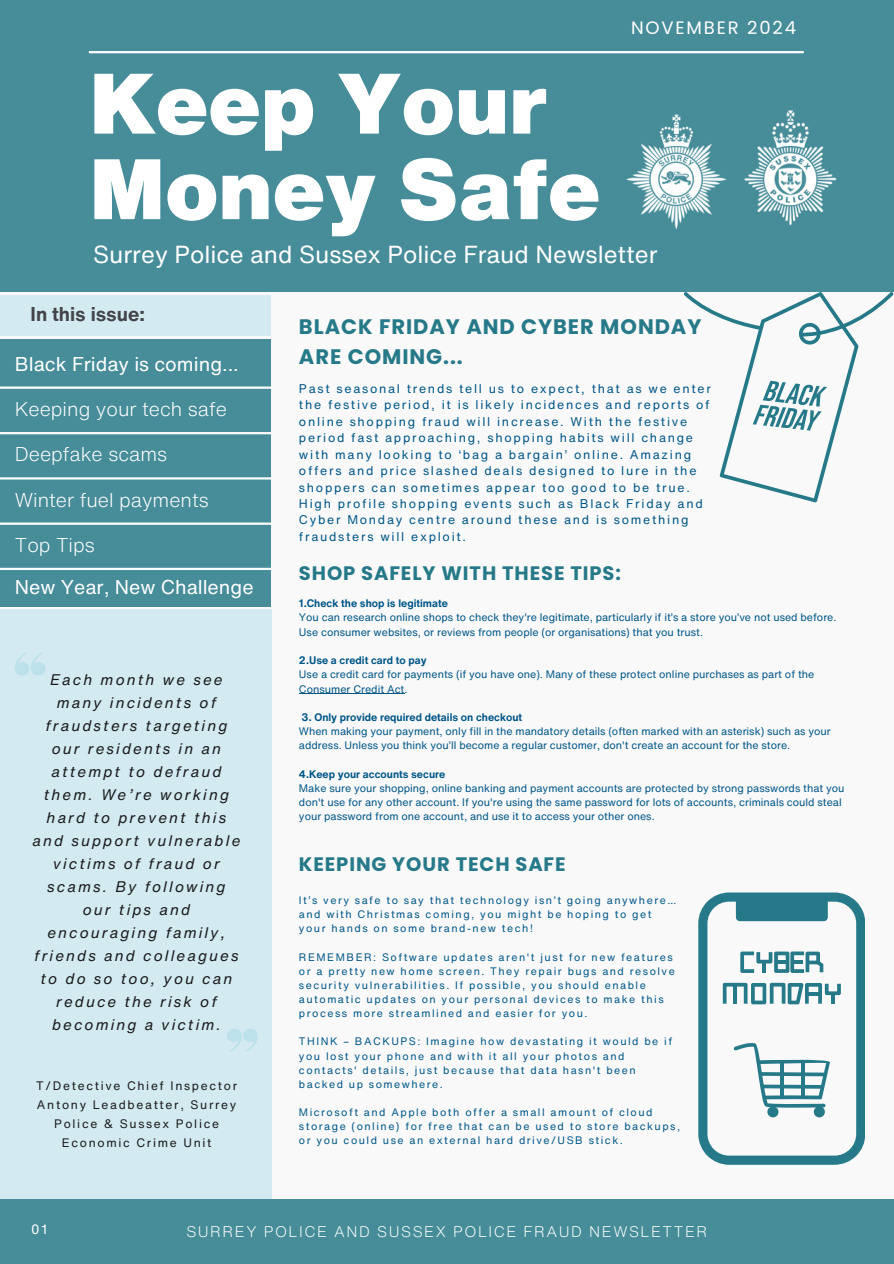
<style>
.page{position:relative;width:894px;height:1264px;background:#fff}
.page>*{position:absolute;margin:0;border:0;box-sizing:border-box;transform-origin:0 0}
.t1{font:900 84px/85.5px "Helvetica Now Text";color:#fff}
.t2{font:24px "Helvetica Now Text";color:#fff}
.t3{font:700 21px/29.2px "Poppins";letter-spacing:.045em;color:#267988}
.t4{font:300 19.5px "Helvetica Now Text";color:#fff}
.t5{font:700 19.5px "Poppins";letter-spacing:.045em;color:#267988}
.t6{font:19.5px "Helvetica Now Text";color:#fff}
.t7{font:700 19.5px "Helvetica Now Text";color:#424449}
.t8{font:18px "Poppins";letter-spacing:.1em;color:#fff}
.t9{font:italic 15px/23px "Helvetica Now Text";letter-spacing:.14em;color:#1a1b1e;text-align:center}
.t10{font:300 15px "Helvetica Now Text";letter-spacing:.1em;color:#fff}
.t11{font:13.2px "Helvetica Now Text";color:#fff}
.t12{font:12.3px/16.4px "Helvetica Now Text";letter-spacing:.14em;color:#005687}
.t13{font:12px/19px "Helvetica Now Text";letter-spacing:.14em;color:#1a1b1e;text-align:center}
.t14{font:10.65px/14.2px "Helvetica Now Text";color:#005687}
.t15{font:10.65px/14.1px "Helvetica Now Text";letter-spacing:.14em;color:#005687}
.t16{font:700 10.65px "Helvetica Now Text";color:#005687}
</style>
<div class="page">
<div style="left:0;top:0;width:893px;height:1263px;background:#f9f9f9"></div>
<div style="left:0;top:609px;width:271px;height:589px;background:#d3eaf0"></div>
<div style="left:0;top:339px;width:271px;height:267px;background:#468c99"></div>
<div style="left:0;top:1199px;width:893px;height:64px;background:#468c99"></div>
<div style="left:0;top:0;width:893px;height:292px;background:#468c99"></div>
<hr style="left:89px;top:51px;width:714px;height:2px;background:#fff">
<img style="left:626px;top:110px;width:211px;height:120px">
<svg style="left:15px;top:652px;width:30px;height:23px"></svg>
<svg style="left:227px;top:1029px;width:31px;height:23px"></svg>
<div style="left:0;top:295px;width:271px;height:40px;background:#d3eaf0"></div>
<hr style="left:0;top:477px;width:271px;height:2px;background:#fff">
<hr style="left:0;top:386px;width:271px;height:3px;background:#fff">
<hr style="left:0;top:432px;width:271px;height:2px;background:#fff">
<hr style="left:0;top:522px;width:274px;height:3px;background:#fff">
<hr style="left:0;top:568px;width:271px;height:2px;background:#fff">
<div style="left:272px;top:295px;width:5px;height:895px;background:#f9f9f9"></div>
<svg style="left:684px;top:292px;width:209px;height:210px"></svg>
<svg style="left:698px;top:892px;width:166px;height:272px"></svg>
<svg style="left:761px;top:1084px;width:61px;height:4px"></svg>
<svg style="left:779px;top:1061px;width:4px;height:36px"></svg>
<svg style="left:800px;top:1062px;width:4px;height:36px"></svg>
<hr style="left:299px;top:693px;width:105px;height:1px;background:#005687">
<h6 class="t1" style="left:89px;top:59px;width:512px">Keep Your<br>Money Safe</h6>
<p class="t8" style="left:631px;top:15px;width:166px">NOVEMBER 2024</p>
<p class="t2" style="left:93px;top:236px;width:565px">Surrey Police and Sussex Police Fraud Newsletter</p>
<p class="t7" style="left:31px;top:299px;width:116px">In this issue:</p>
<h5 class="t6" style="left:15px;top:350px;width:225px">Black Friday is coming...</h5>
<p class="t4" style="left:15px;top:395px;width:213px">Keeping your tech safe</p>
<p class="t4" style="left:15px;top:440px;width:154px">Deepfake scams</p>
<p class="t4" style="left:15px;top:485px;width:195px">Winter fuel payments</p>
<p class="t4" style="left:15px;top:530px;width:82px">Top Tips</p>
<p class="t6" style="left:15px;top:572px;width:240px">New Year, New Challenge</p>
<p class="t3" style="left:299px;top:312px;width:404px">BLACK FRIDAY AND CYBER MONDAY<br>ARE COMING...</p>
<h4 class="t12" style="left:299px;top:380px;width:413px">Past seasonal trends tell us to expect, that as we enter the festive period, it is likely incidences and reports of online shopping fraud will increase. With the festive period fast approaching, shopping habits will change with many looking to ‘bag a bargain’ online. Amazing offers and price slashed deals designed to lure in the shoppers can sometimes appear too good to be true.<br>High profile shopping events such as Black Friday and Cyber Monday centre around these and is something fraudsters will exploit.</h4>
<p class="t5" style="left:299px;top:559px;width:323px">SHOP SAFELY WITH THESE TIPS:</p>
<h3 class="t16" style="left:299px;top:595px;width:150px">1.Check the shop is legitimate</h3>
<p class="t14" style="left:299px;top:610px;width:539px">You can research online shops to check they're legitimate, particularly if it’s a store you’ve not used before.<br>Use consumer websites, or reviews from people (or organisations) that you trust.</p>
<p class="t16" style="left:299px;top:652px;width:129px">2.Use a credit card to pay</p>
<p class="t14" style="left:299px;top:667px;width:516px">Use a credit card for payments (if you have one). Many of these protect online purchases as part of the<br>Consumer Credit Act.</p>
<p class="t16" style="left:301px;top:709px;width:222px">3. Only provide required details on checkout</p>
<p class="t14" style="left:299px;top:724px;width:533px">When making your payment, only fill in the mandatory details (often marked with an asterisk) such as your address. Unless you think you’ll become a regular customer, don't create an account for the store.</p>
<p class="t16" style="left:299px;top:766px;width:148px">4.Keep your accounts secure</p>
<p class="t14" style="left:299px;top:780px;width:547px">Make sure your shopping, online banking and payment accounts are protected by strong passwords that you don't use for any other account. If you're using the same password for lots of accounts, criminals could steal your password from one account, and use it to access your other ones.</p>
<p class="t5" style="left:299px;top:850px;width:268px">KEEPING YOUR TECH SAFE</p>
<h3 class="t15" style="left:299px;top:893px;width:378px">It’s very safe to say that technology isn’t going anywhere… and with Christmas coming, you might be hoping to get your hands on some brand-new tech!</h3>
<p class="t15" style="left:299px;top:949px;width:377px">REMEMBER: Software updates aren't just for new features or a pretty new home screen. They repair bugs and resolve security vulnerabilities. If possible, you should enable automatic updates on your personal devices to make this process more streamlined and easier for you.</p>
<p class="t15" style="left:299px;top:1034px;width:374px">THINK – BACKUPS: Imagine how devastating it would be if you lost your phone and with it all your photos and contacts' details, just because that data hasn't been backed up somewhere.</p>
<p class="t15" style="left:299px;top:1104px;width:382px">Microsoft and Apple both offer a small amount of cloud storage (online) for free that can be used to store backups, or you could use an external hard drive/USB stick.</p>
<p class="t9" style="left:32px;top:667px;width:209px">Each month we see many incidents of fraudsters targeting our residents in an attempt to defraud them. We’re working hard to prevent this and support vulnerable victims of fraud or scams. By following our tips and encouraging family, friends and colleagues to do so too, you can reduce the risk of becoming a victim.</p>
<h2 class="t13" style="left:36px;top:1075px;width:202px">T/Detective Chief Inspector<br>Antony Leadbeatter, Surrey<br>Police &amp; Sussex Police<br>Economic Crime Unit</h2>
<h3 class="t11" style="left:31px;top:1219px;width:18px">01</h3>
<p class="t10" style="left:186px;top:1220px;width:522px">SURREY POLICE AND SUSSEX POLICE FRAUD NEWSLETTER</p>
</div>
